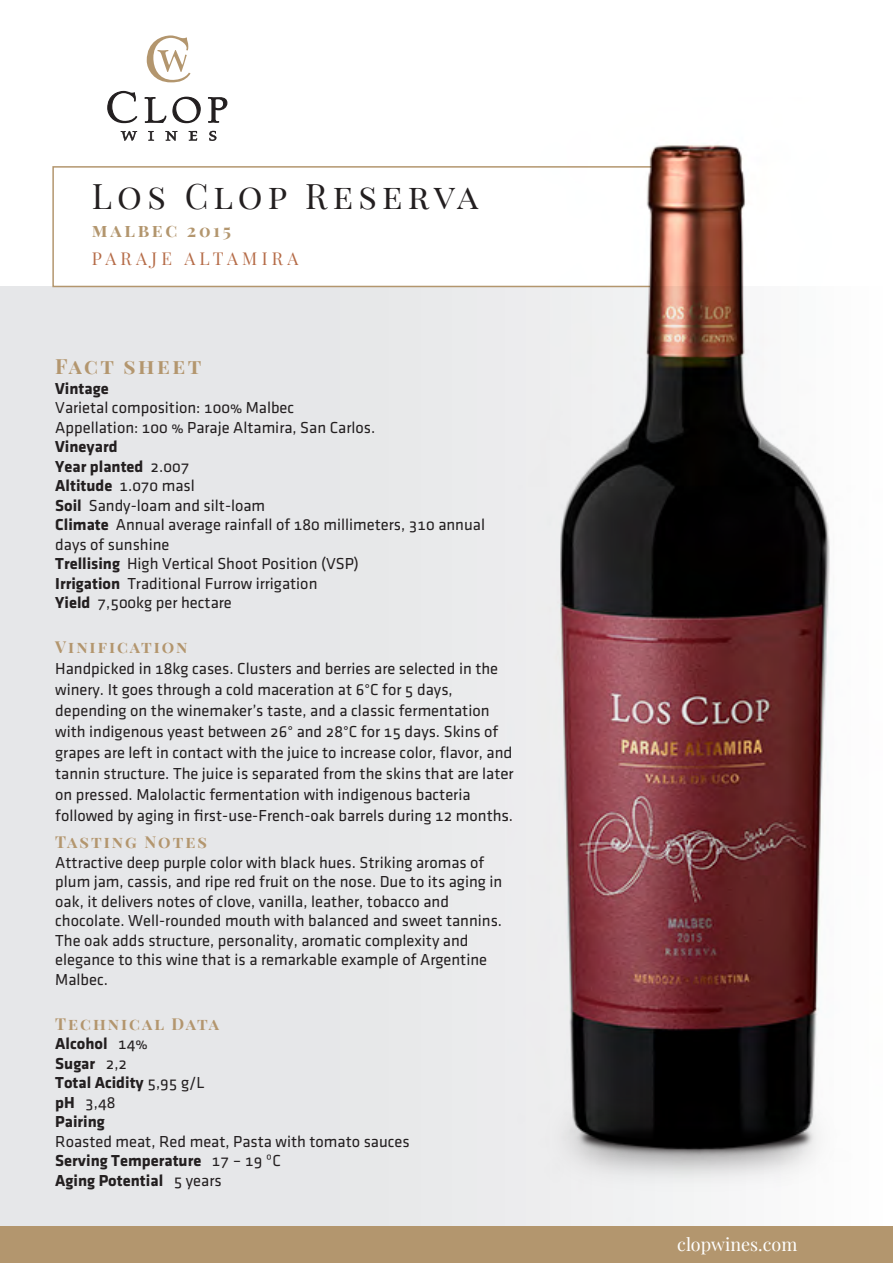
<style>
.page{position:relative;width:893px;height:1263px;background:#fff}
.page>*{position:absolute;margin:0;border:0;box-sizing:border-box;transform-origin:0 0}
.t1{font:34.5px "Playfair Display";letter-spacing:.15em;color:#231f20}
.t2{font:700 21px "Playfair Display";letter-spacing:.12em;color:#b3966e}
.t3{font:18px "Playfair Display";color:#fff}
.t4{font:700 18px "Playfair Display";letter-spacing:.15em;color:#b3966e}
.t5{font:17.4px "Playfair Display";letter-spacing:.24em;color:#b56b47}
.t6{font:16.5px/19.5px "Klavika Regular OSTF";color:#231f20}
.t7{font:700 16.5px/19.5px "Klavika";color:#231f20}
.t8{font:700 16.5px "Playfair Display";letter-spacing:.12em;color:#b3966e}
.s1{font-family:"Klavika Regular OSTF";font-weight:400}
.s2{font-family:"Klavika";font-weight:700}
</style>
<div class="page">
<div style="left:0;top:286px;width:893px;height:940px;background:#e6e7e9"></div>
<svg style="left:121px;top:131px;width:16px;height:10px"></svg>
<svg style="left:148px;top:131px;width:6px;height:10px"></svg>
<svg style="left:165px;top:131px;width:13px;height:10px"></svg>
<svg style="left:189px;top:131px;width:8px;height:10px"></svg>
<svg style="left:209px;top:131px;width:8px;height:10px"></svg>
<svg style="left:107px;top:91px;width:30px;height:32px"></svg>
<svg style="left:145px;top:97px;width:21px;height:26px"></svg>
<svg style="left:172px;top:97px;width:29px;height:26px"></svg>
<svg style="left:208px;top:97px;width:19px;height:26px"></svg>
<svg style="left:147px;top:35px;width:43px;height:47px"></svg>
<svg style="left:52px;top:166px;width:455px;height:122px"></svg>
<div style="left:0;top:1226px;width:893px;height:37px;background:#b3966e"></div>
<img style="left:507px;top:145px;width:376px;height:1077px">
<h1 class="t1" style="left:92px;top:175px;width:388px">LOS CLOP RESERVA</h1>
<p class="t4" style="left:92px;top:218px;width:141px">MALBEC 2015</p>
<p class="t5" style="left:92px;top:248px;width:208px">PARAJE ALTAMIRA</p>
<p class="t2" style="left:55px;top:353px;width:148px">FACT SHEET</p>
<p class="t7" style="left:55px;top:378px;width:55px">Vintage</p>
<p class="t6" style="left:55px;top:398px;width:322px">Varietal composition: 100% Malbec<br>Appellation: 100 % Paraje Altamira, San Carlos.</p>
<p class="t7" style="left:55px;top:437px;width:136px">Vineyard<br>Year planted <span class="s1">2.007</span></p>
<p class="t6" style="left:55px;top:476px;width:431px"><span class="s2">Altitude</span> 1.070 masl<br><span class="s2">Soil</span> Sandy-loam and silt-loam<br><span class="s2">Climate</span> Annual average rainfall of 180 millimeters, 310 annual days of sunshine<br><span class="s2">Trellising</span> High Vertical Shoot Position (VSP)<br><span class="s2">Irrigation</span> Traditional Furrow irrigation<br><span class="s2">Yield</span> 7,500kg per hectare</p>
<p class="t8" style="left:55px;top:637px;width:134px">VINIFICATION</p>
<p class="t6" style="left:55px;top:658px;width:460px;line-height:21px">Handpicked in 18kg cases. Clusters and berries are selected in the winery. It goes through a cold maceration at 6°C for 5 days, depending on the winemaker’s taste, and a classic fermentation with indigenous yeast between 26° and 28°C for 15 days. Skins of grapes are left in contact with the juice to increase color, flavor, and tannin structure. The juice is separated from the skins that are later on pressed. Malolactic fermentation with indigenous bacteria followed by aging in first-use-French-oak barrels during 12 months.</p>
<p class="t8" style="left:55px;top:832px;width:153px">TASTING NOTES</p>
<p class="t6" style="left:55px;top:853px;width:449px">Attractive deep purple color with black hues. Striking aromas of plum jam, cassis, and ripe red fruit on the nose. Due to its aging in oak, it delivers notes of clove, vanilla, leather, tobacco and chocolate. Well-rounded mouth with balanced and sweet tannins.<br>The oak adds structure, personality, aromatic complexity and elegance to this wine that is a remarkable example of Argentine Malbec.</p>
<p class="t8" style="left:55px;top:1013px;width:165px">TECHNICAL DATA</p>
<p class="t7" style="left:55px;top:1034px;width:151px">Alcohol <span class="s1">14%<br></span>Sugar <span class="s1">2,2<br></span>Total Acidity <span class="s1">5,95 g/L</span></p>
<p class="t6" style="left:55px;top:1093px;width:62px"><span class="s2">pH</span> 3,48</p>
<p class="t7" style="left:55px;top:1112px;width:51px">Pairing</p>
<p class="t6" style="left:55px;top:1132px;width:356px">Roasted meat, Red meat, Pasta with tomato sauces</p>
<p class="t7" style="left:55px;top:1151px;width:227px">Serving Temperature <span class="s1">17 – 19 ºC<br></span>Aging Potential <span class="s1">5 years</span></p>
<p class="t3" style="left:677px;top:1233px;width:122px">clopwines.com</p>
</div>
